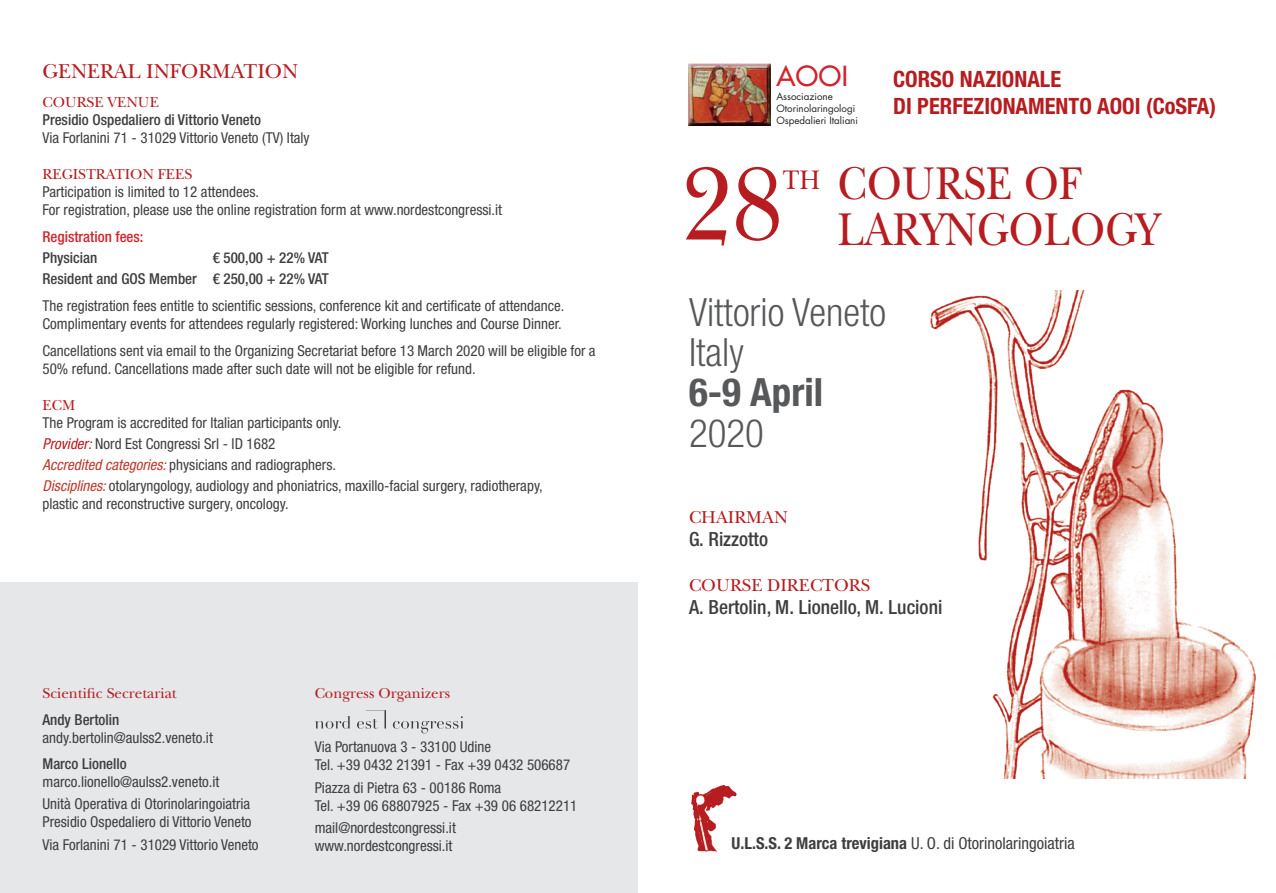
<style>
.page{position:relative;width:1276px;height:893px;background:#fff}
.page>*{position:absolute;margin:0;border:0;box-sizing:border-box;transform-origin:0 0}
.t1{font:108px "New Baskerville Std";color:#b61c20;scale:.9 1}
.t2{font:48px/46.5px "New Baskerville Std";letter-spacing:.01em;color:#b61c20;scale:.88 1}
.t3{font:300 condensed 39px/40.5px "Helvetica Neue LT Std";color:#57585a}
.t4{font:700 condensed 39px "Helvetica Neue LT Std";color:#57585a}
.t5{font:28.05px "New Baskerville Std";color:#b61c20;scale:.9 1}
.t6{font:500 27px "Futura Std";color:#d1232a}
.t7{font:700 condensed 22.5px/27px "Helvetica Neue LT Std";color:#b61c20}
.t8{font:21px "New Baskerville Std";color:#b61c20}
.t9{font:500 condensed 19.5px "Helvetica Neue LT Std";color:#3e3e3f}
.t10{font:18px "New Baskerville Std";color:#b61c20}
.t11{font:condensed 16.5px "Helvetica Neue LT Std";color:#3e3e3f}
.t12{font:condensed 15px/18px "Helvetica Neue LT Std";color:#3e3e3f}
.t13{font:500 condensed 15px/21px "Helvetica Neue LT Std";color:#3e3e3f;text-align:right}
.t14{font:15px "New Baskerville Std";color:#b61c20}
.t15{font:500 condensed 15px "Helvetica Neue LT Std";color:#d1232a}
.t16{font:9.75px/11.7px "Futura Std";color:#231f20}
.s1{font-style:italic;color:#b61c20}
.s2{font-style:italic;color:#bc372b}
.s3{font-weight:700}
</style>
<div class="page">
<div style="left:0;top:583px;width:638px;height:310px;background:#e6e7e9"></div>
<img style="left:930px;top:290px;width:327px;height:488px">
<img style="left:691px;top:785px;width:46px;height:67px">
<svg style="left:315px;top:716px;width:35px;height:13px"></svg>
<svg style="left:393px;top:716px;width:70px;height:17px"></svg>
<svg style="left:357px;top:710px;width:29px;height:19px"></svg>
<img style="left:688px;top:64px;width:82px;height:61px">
<h3 class="t8" style="left:43px;top:59px;width:257px">GENERAL INFORMATION</h3>
<p class="t14" style="left:43px;top:93px;width:118px">COURSE VENUE</p>
<p class="t13" style="left:43px;top:109px;width:220px">Presidio Ospedaliero di Vittorio Veneto</p>
<p class="t12" style="left:43px;top:128px;width:269px">Via Forlanini 71 - 31029 Vittorio Veneto (TV) Italy</p>
<p class="t14" style="left:43px;top:165px;width:151px">REGISTRATION FEES</p>
<p class="t12" style="left:43px;top:182px;width:461px">Participation is limited to 12 attendees.<br>For registration, please use the online registration form at www.nordestcongressi.it</p>
<p class="t15" style="left:43px;top:227px;width:102px">Registration fees:</p>
<p class="t13" style="left:43px;top:247px;width:56px">Physician</p>
<p class="t13" style="left:43px;top:247px;width:288px">€ 500,00 + 22% VAT<br>Resident and GOS Member € 250,00 + 22% VAT</p>
<p class="t12" style="left:43px;top:296px;width:523px">The registration fees entitle to scientific sessions, conference kit and certificate of attendance.<br>Complimentary events for attendees regularly registered: Working lunches and Course Dinner.</p>
<p class="t12" style="left:43px;top:341px;width:554px">Cancellations sent via email to the Organizing Secretariat before 13 March 2020 will be eligible for a<br>50% refund. Cancellations made after such date will not be eligible for refund.</p>
<p class="t14" style="left:43px;top:396px;width:34px">ECM</p>
<p class="t12" style="left:43px;top:412px;width:502px;line-height:21px">The Program is accredited for Italian participants only.<br><span class="s1">Provider:</span> Nord Est Congressi Srl - ID 1682<br><span class="s2">Accredited categories:</span> physicians and radiographers.<br><span class="s2">Disciplines:</span> otolaryngology, audiology and phoniatrics, maxillo-facial surgery, radiotherapy,</p>
<p class="t12" style="left:43px;top:494px;width:248px">plastic and reconstructive surgery, oncology.</p>
<p class="t14" style="left:43px;top:684px;width:136px">Scientific Secretariat</p>
<p class="t13" style="left:43px;top:709px;width:78px">Andy Bertolin</p>
<p class="t12" style="left:43px;top:729px;width:172px">andy.bertolin@aulss2.veneto.it</p>
<p class="t13" style="left:43px;top:752px;width:86px">Marco Lionello</p>
<p class="t12" style="left:43px;top:770px;width:209px;line-height:22.5px">marco.lionello@aulss2.veneto.it<br>Unità Operativa di Otorinolaringoiatria</p>
<p class="t12" style="left:43px;top:810px;width:218px;line-height:22.5px">Presidio Ospedaliero di Vittorio Veneto<br>Via Forlanini 71 - 31029 Vittorio Veneto</p>
<p class="t14" style="left:315px;top:684px;width:137px">Congress Organizers</p>
<p class="t12" style="left:315px;top:738px;width:257px">Via Portanuova 3 - 33100 Udine<br>Tel. +39 0432 21391 - Fax +39 0432 506687</p>
<p class="t12" style="left:315px;top:778px;width:264px">Piazza di Pietra 63 - 00186 Roma<br>Tel. +39 06 68807925 - Fax +39 06 68212211</p>
<p class="t12" style="left:315px;top:819px;width:143px">mail@nordestcongressi.it www.nordestcongressi.it</p>
<h3 class="t6" style="left:776px;top:59px;width:73px">AOOI</h3>
<p class="t16" style="left:776px;top:91px;width:83px">Associazione<br>Otorinolaringologi<br>Ospedalieri Italiani</p>
<h3 class="t7" style="left:893px;top:65px;width:324px">CORSO NAZIONALE<br>DI PERFEZIONAMENTO AOOI (CoSFA)</h3>
<h1 class="t1" style="left:681px;top:142px;width:114px">28</h1>
<h3 class="t5" style="left:782px;top:164px;width:43px">TH</h3>
<h2 class="t2" style="left:838px;top:160px;width:367px">COURSE OF<br>LARYNGOLOGY</h2>
<h3 class="t3" style="left:689px;top:291px;width:199px">Vittorio Veneto<br>Italy</h3>
<h3 class="t4" style="left:689px;top:369px;width:136px">6-9 April</h3>
<h3 class="t3" style="left:689px;top:413px;width:76px">2020</h3>
<p class="t10" style="left:689px;top:506px;width:100px">CHAIRMAN</p>
<h3 class="t9" style="left:689px;top:527px;width:81px">G. Rizzotto</h3>
<p class="t10" style="left:689px;top:575px;width:183px">COURSE DIRECTORS</p>
<h3 class="t9" style="left:689px;top:596px;width:255px">A. Bertolin, M. Lionello, M. Lucioni</h3>
<p class="t11" style="left:731px;top:834px;width:345px"><span class="s3">U.L.S.S. 2 Marca trevigiana</span> U. O. di Otorinolaringoiatria</p>
</div>
